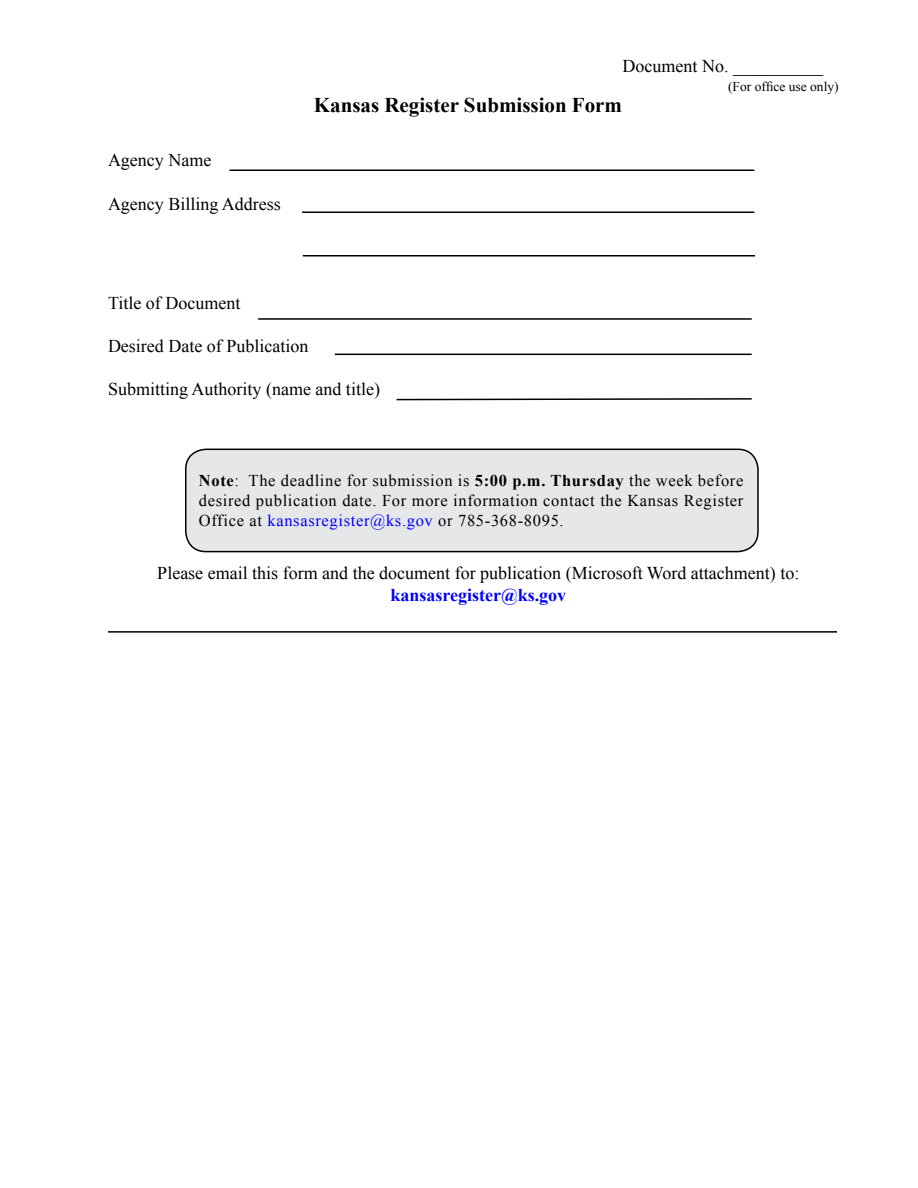
<style>
.page{position:relative;width:918px;height:1188px;background:#fff}
.page>*{position:absolute;margin:0;border:0;box-sizing:border-box;transform-origin:0 0}
.t1{font:700 21px "Times New Roman";color:#000}
.t2{font:18px "Times New Roman";color:#000}
.t3{font:700 18px "Times New Roman";color:#00f}
.t4{font:16.5px/19.8px "Times New Roman";letter-spacing:.04em;color:#000;text-align:justify}
.t5{font:13.5px "Times New Roman";color:#000}
.s1{font-weight:700}
.s2{color:#00f}
</style>
<div class="page">
<div style="left:186px;top:449px;width:572px;height:103px;background:#e6e7e8;border-radius:20px"></div>
<div style="left:185px;top:449px;width:574px;height:103px;border:2px solid #000;border-radius:20px"></div>
<hr style="left:108px;top:631px;width:729px;height:2px;background:#000">
<hr style="left:302px;top:212px;width:452px;height:1px;background:#000">
<hr style="left:303px;top:255px;width:452px;height:1px;background:#000">
<svg style="left:396px;top:398px;width:356px;height:3px"></svg>
<hr style="left:258px;top:318px;width:494px;height:2px;background:#000">
<hr style="left:230px;top:170px;width:524px;height:1px;background:#000">
<hr style="left:335px;top:354px;width:417px;height:1px;background:#000">
<p class="t2" style="left:623px;top:54px;width:202px">Document No. __________</p>
<p class="t2" style="left:108px;top:148px;width:105px">Agency Name</p>
<p class="t2" style="left:108px;top:191px;width:174px">Agency Billing Address</p>
<p class="t2" style="left:108px;top:291px;width:134px">Title of Document</p>
<p class="t1" style="left:314px;top:90px;width:310px">Kansas Register Submission Form</p>
<p class="t2" style="left:108px;top:334px;width:202px">Desired Date of Publication</p>
<p class="t2" style="left:108px;top:377px;width:273px">Submitting Authority (name and title)</p>
<p class="t5" style="left:728px;top:77px;width:112px">(For office use only)</p>
<p class="t4" style="left:199px;top:471px;width:546px"><span class="s1">Note</span>: The deadline for submission is <span class="s1">5:00 p.m. Thursday</span> the week before desired publication date. For more information contact the Kansas Register Office at <span class="s2">kansasregister@ks.gov</span> or 785-368-8095.</p>
<p class="t2" style="left:157px;top:561px;width:644px">Please email this form and the document for publication (Microsoft Word attachment) to:</p>
<p class="t3" style="left:390px;top:583px;width:177px">kansasregister@ks.gov</p>
</div>
